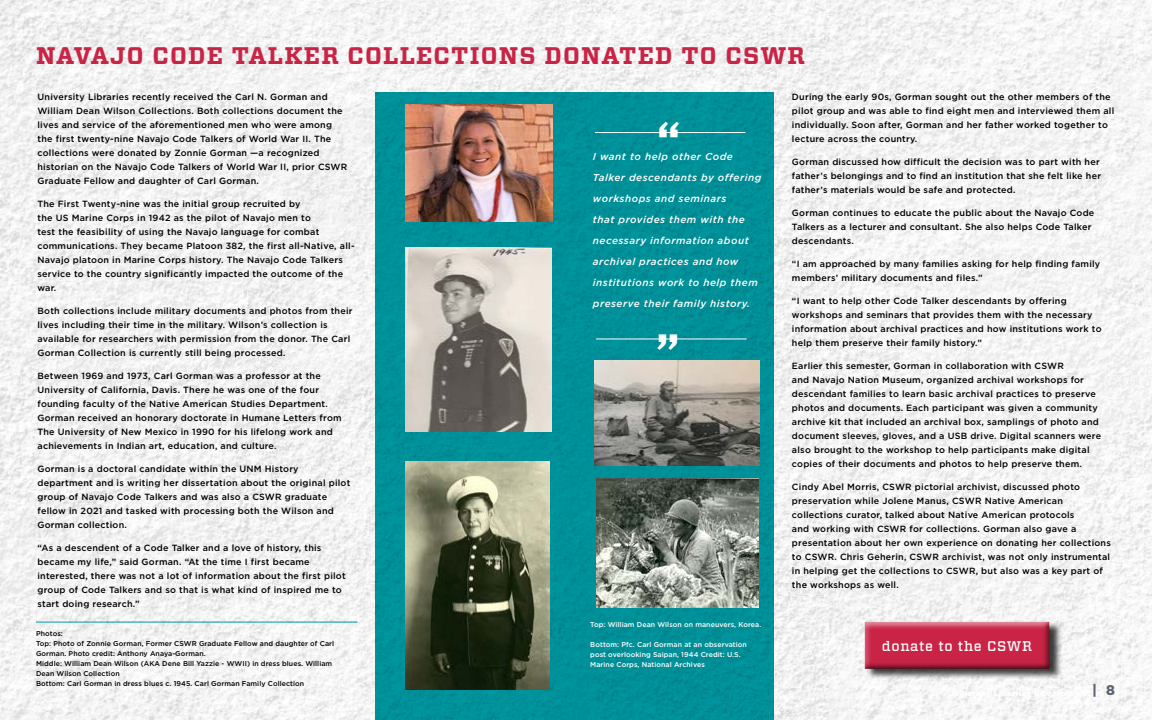
<style>
.page{position:relative;width:1152px;height:720px;background:#fff}
.page>*{position:absolute;margin:0;border:0;box-sizing:border-box;transform-origin:0 0}
.t1{font:700 48px "Vitesse";color:#fff}
.t2{font:700 24px "Vitesse";letter-spacing:.05em;color:#c92445}
.t3{font:500 14px "Vitesse";letter-spacing:.05em;color:#fff}
.t4{font:900 14px "Gotham";color:#5e6570}
.t5{font:italic 500 10px/21px "Gotham";letter-spacing:.05em;color:#fff}
.t6{font:500 9px/14px "Gotham";letter-spacing:.025em;color:#000}
.t7{font:500 7px/10px "Gotham";letter-spacing:.01em;color:#000}
.t8{font:500 7px/10px "Gotham";letter-spacing:.01em;color:#fff}
</style>
<div class="page">
<img style="left:0;top:0;width:1152px;height:720px">
<div style="left:376px;top:93px;width:398px;height:627px;background:#009099"></div>
<img style="left:405px;top:104px;width:147px;height:118px">
<img style="left:405px;top:462px;width:144px;height:228px">
<img style="left:596px;top:478px;width:162px;height:130px">
<img style="left:405px;top:247px;width:146px;height:185px">
<img style="left:595px;top:360px;width:164px;height:106px">
<hr style="left:36px;top:622px;width:321px;height:1px;background:#0098a1">
<div style="left:867px;top:621px;width:196px;height:58px;background:#000;opacity:.75"></div>
<div style="left:856px;top:613px;width:199px;height:59px;background:#fff;opacity:.69"></div>
<div style="left:859px;top:618px;width:199px;height:56px;background:#000;opacity:.68"></div>
<hr style="left:595px;top:132px;width:150px;height:1px;background:#fff">
<hr style="left:596px;top:338px;width:151px;height:1px;background:#fff">
<h2 class="t2" style="left:36px;top:39px;width:770px">NAVAJO CODE TALKER COLLECTIONS DONATED TO CSWR</h2>
<p class="t6" style="left:38px;top:90px;width:311px">University Libraries recently received the Carl N. Gorman and William Dean Wilson Collections. Both collections document the lives and service of the aforementioned men who were among the first twenty-nine Navajo Code Talkers of World War II. The collections were donated by Zonnie Gorman —a recognized historian on the Navajo Code Talkers of World War II, prior CSWR Graduate Fellow and daughter of Carl Gorman.</p>
<p class="t6" style="left:38px;top:197px;width:319px">The First Twenty-nine was the initial group recruited by<br>the US Marine Corps in 1942 as the pilot of Navajo men to<br>test the feasibility of using the Navajo language for combat communications. They became Platoon 382, the first all-Native, all-Navajo platoon in Marine Corps history. The Navajo Code Talkers service to the country significantly impacted the outcome of the war.</p>
<p class="t6" style="left:38px;top:304px;width:317px">Both collections include military documents and photos from their lives including their time in the military. Wilson’s collection is available for researchers with permission from the donor. The Carl Gorman Collection is currently still being processed.</p>
<p class="t6" style="left:38px;top:369px;width:306px">Between 1969 and 1973, Carl Gorman was a professor at the University of California, Davis. There he was one of the four founding faculty of the Native American Studies Department.<br>Gorman received an honorary doctorate in Humane Letters from The University of New Mexico in 1990 for his lifelong work and achievements in Indian art, education, and culture.</p>
<p class="t6" style="left:38px;top:462px;width:314px">Gorman is a doctoral candidate within the UNM History department and is writing her dissertation about the original pilot group of Navajo Code Talkers and was also a CSWR graduate fellow in 2021 and tasked with processing both the Wilson and Gorman collection.</p>
<p class="t6" style="left:38px;top:541px;width:310px">“As a descendent of a Code Talker and a love of history, this became my life,” said Gorman. “At the time I first became interested, there was not a lot of information about the first pilot group of Code Talkers and so that is what kind of inspired me to start doing research.”</p>
<p class="t7" style="left:36px;top:629px;width:300px">Photos:<br>Top: Photo of Zonnie Gorman, Former CSWR Graduate Fellow and daughter of Carl Gorman. Photo credit: Anthony Anaya-Gorman.<br>Middle: William Dean Wilson (AKA Dene Bill Yazzie - WWII) in dress blues. William Dean Wilson Collection<br>Bottom: Carl Gorman in dress blues c. 1945. Carl Gorman Family Collection</p>
<h1 class="t1" style="left:657px;top:108px;width:25px">“</h1>
<p class="t5" style="left:593px;top:146px;width:170px">I want to help other Code<br>Talker descendants by offering workshops and seminars<br>that provides them with the necessary information about archival practices and how institutions work to help them preserve their family history.</p>
<h1 class="t1" style="left:656px;top:319px;width:25px">”</h1>
<p class="t8" style="left:590px;top:619px;width:172px">Top: William Dean Wilson on maneuvers, Korea.</p>
<p class="t8" style="left:590px;top:639px;width:158px">Bottom: Pfc. Carl Gorman at an observation post overlooking Saipan, 1944 Credit: U.S.<br>Marine Corps, National Archives</p>
<p class="t6" style="left:792px;top:90px;width:324px">During the early 90s, Gorman sought out the other members of the pilot group and was able to find eight men and interviewed them all individually. Soon after, Gorman and her father worked together to lecture across the country.</p>
<p class="t6" style="left:792px;top:155px;width:311px">Gorman discussed how difficult the decision was to part with her father’s belongings and to find an institution that she felt like her father’s materials would be safe and protected.</p>
<p class="t6" style="left:792px;top:206px;width:304px">Gorman continues to educate the public about the Navajo Code<br>Talkers as a lecturer and consultant. She also helps Code Talker descendants.</p>
<p class="t6" style="left:792px;top:257px;width:310px">“I am approached by many families asking for help finding family members’ military documents and files.”</p>
<p class="t6" style="left:792px;top:294px;width:311px">“I want to help other Code Talker descendants by offering workshops and seminars that provides them with the necessary information about archival practices and how institutions work to help them preserve their family history.”</p>
<p class="t6" style="left:792px;top:359px;width:311px">Earlier this semester, Gorman in collaboration with CSWR<br>and Navajo Nation Museum, organized archival workshops for descendant families to learn basic archival practices to preserve photos and documents. Each participant was given a community archive kit that included an archival box, samplings of photo and document sleeves, gloves, and a USB drive. Digital scanners were also brought to the workshop to help participants make digital copies of their documents and photos to help preserve them.</p>
<p class="t6" style="left:792px;top:480px;width:320px">Cindy Abel Morris, CSWR pictorial archivist, discussed photo preservation while Jolene Manus, CSWR Native American collections curator, talked about Native American protocols<br>and working with CSWR for collections. Gorman also gave a presentation about her own experience on donating her collections to CSWR. Chris Geherin, CSWR archivist, was not only instrumental in helping get the collections to CSWR, but also was a key part of the workshops as well.</p>
<h3 class="t3" style="left:882px;top:637px;width:152px">donate to the CSWR</h3>
<h3 class="t4" style="left:1092px;top:681px;width:24px">| 8</h3>
</div>
